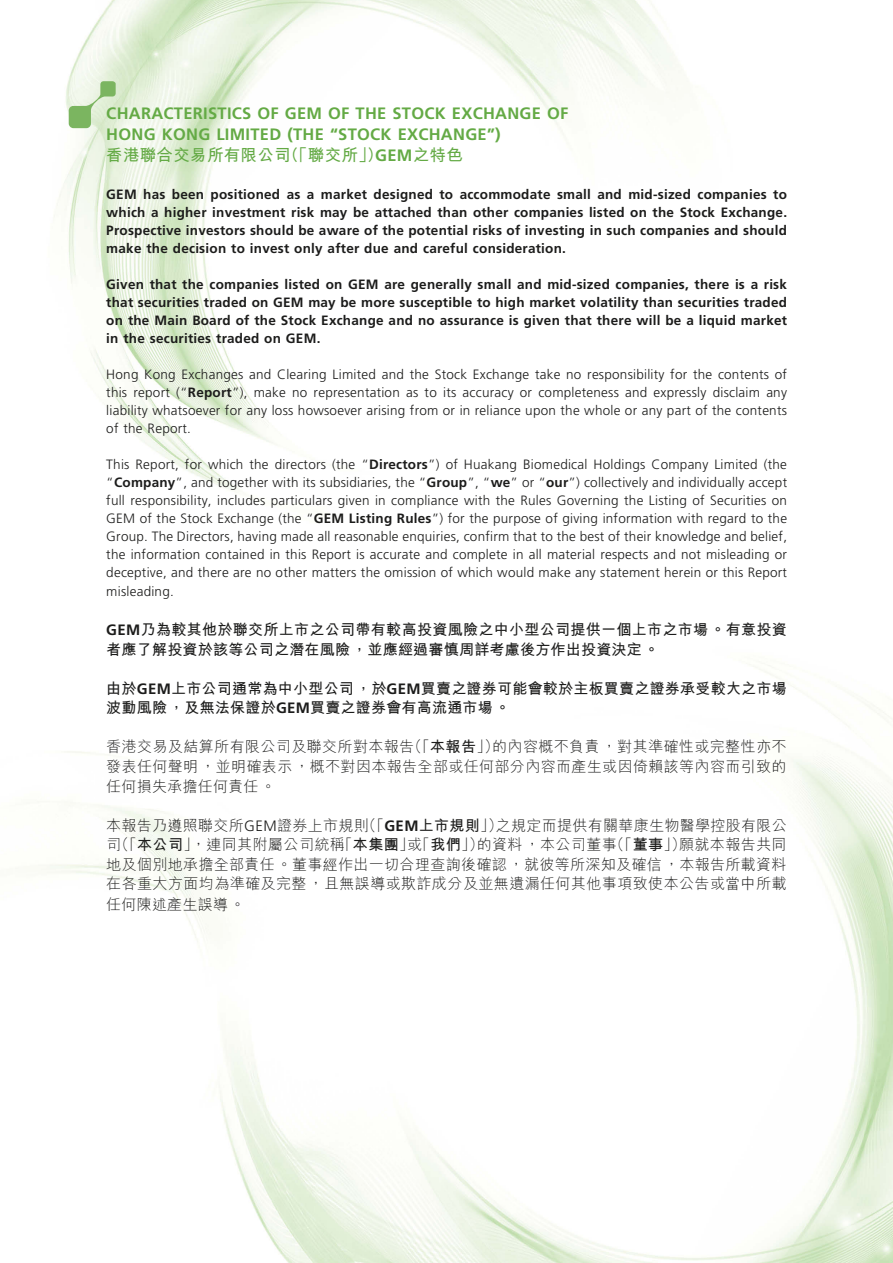
<style>
.page{position:relative;width:893px;height:1263px;background:#fff}
.page>*{position:absolute;margin:0;border:0;box-sizing:border-box;transform-origin:0 0}
.t1{font:700 16.5px/21px "Frutiger LT Std";letter-spacing:.015em;color:#64aa45}
.t2{font:700 16.5px "M Hei HK";letter-spacing:.015em;color:#64aa45}
.t3{font:300 15px/19.5px "M Hei HK";letter-spacing:.025em;color:#1c1c1b;text-align:justify}
.t4{font:700 15px/19.5px "M Hei HK";letter-spacing:.015em;color:#1c1c1b}
.t5{font:300 13.5px/18px "Frutiger LT Std";letter-spacing:.015em;color:#1c1c1b;text-align:justify}
.t6{font:700 13.5px/18px "Frutiger LT Std";letter-spacing:.015em;color:#1c1c1b;text-align:justify}
.s1{font-family:"Frutiger LT Std"}
.s2{font-weight:700}
.s3{font-family:"Frutiger LT Std";font-weight:700}
</style>
<div class="page">
<img style="left:15px;top:661px;width:878px;height:602px">
<img style="left:54px;top:0;width:634px;height:493px">
<svg style="left:69px;top:81px;width:47px;height:49px;background:#c4deb5"></svg>
<p class="t1" style="left:106px;top:103px;width:464px">CHARACTERISTICS OF GEM OF THE STOCK EXCHANGE OF<br>HONG KONG LIMITED (THE “STOCK EXCHANGE”)</p>
<p class="t2" style="left:106px;top:143px;width:358px">香港聯合交易所有限公司（「聯交所」）<span class="s1">GEM</span>之特色</p>
<p class="t6" style="left:106px;top:185px;width:682px">GEM has been positioned as a market designed to accommodate small and mid-sized companies to which a higher investment risk may be attached than other companies listed on the Stock Exchange.<br>Prospective investors should be aware of the potential risks of investing in such companies and should make the decision to invest only after due and careful consideration.</p>
<p class="t6" style="left:106px;top:275px;width:682px">Given that the companies listed on GEM are generally small and mid-sized companies, there is a risk that securities traded on GEM may be more susceptible to high market volatility than securities traded on the Main Board of the Stock Exchange and no assurance is given that there will be a liquid market in the securities traded on GEM.</p>
<p class="t5" style="left:106px;top:365px;width:682px">Hong Kong Exchanges and Clearing Limited and the Stock Exchange take no responsibility for the contents of this report (“<span class="s2">Report</span>”), make no representation as to its accuracy or completeness and expressly disclaim any liability whatsoever for any loss howsoever arising from or in reliance upon the whole or any part of the contents of the Report.</p>
<p class="t5" style="left:106px;top:455px;width:682px">This Report, for which the directors (the “<span class="s2">Directors</span>”) of Huakang Biomedical Holdings Company Limited (the “<span class="s2">Company</span>”, and together with its subsidiaries, the “<span class="s2">Group</span>”, “<span class="s2">we</span>” or “<span class="s2">our</span>”) collectively and individually accept full responsibility, includes particulars given in compliance with the Rules Governing the Listing of Securities on GEM of the Stock Exchange (the “<span class="s2">GEM Listing Rules</span>”) for the purpose of giving information with regard to the Group. The Directors, having made all reasonable enquiries, confirm that to the best of their knowledge and belief, the information contained in this Report is accurate and complete in all material respects and not misleading or deceptive, and there are no other matters the omission of which would make any statement herein or this Report</p>
<p class="t5" style="left:106px;top:583px;width:69px">misleading.</p>
<p class="t4" style="left:106px;top:619px;width:682px"><span class="s1">GEM</span>乃為較其他於聯交所上市之公司帶有較高投資風險之中小型公司提供一個上市之市場。有意投資者應了解投資於該等公司之潛在風險，並應經過審慎周詳考慮後方作出投資決定。</p>
<p class="t4" style="left:106px;top:678px;width:682px">由於<span class="s1">GEM</span>上市公司通常為中小型公司，於<span class="s1">GEM</span>買賣之證券可能會較於主板買賣之證券承受較大之市場波動風險，及無法保證於<span class="s1">GEM</span>買賣之證券會有高流通市場。</p>
<p class="t3" style="left:106px;top:737px;width:682px">香港交易及結算所有限公司及聯交所對本報告（「<span class="s2">本報告</span>」）的內容概不負責，對其準確性或完整性亦不發表任何聲明，並明確表示，概不對因本報告全部或任何部分內容而產生或因倚賴該等內容而引致的任何損失承擔任何責任。</p>
<p class="t3" style="left:106px;top:815px;width:682px">本報告乃遵照聯交所<span class="s1">GEM</span>證券上市規則（「<span class="s3">GEM</span><span class="s2">上市規則</span>」）之規定而提供有關華康生物醫學控股有限公司（「<span class="s2">本公司</span>」，連同其附屬公司統稱「<span class="s2">本集團</span>」或「<span class="s2">我們</span>」）的資料，本公司董事（「<span class="s2">董事</span>」）願就本報告共同地及個別地承擔全部責任。董事經作出一切合理查詢後確認，就彼等所深知及確信，本報告所載資料在各重大方面均為準確及完整，且無誤導或欺詐成分及並無遺漏任何其他事項致使本公告或當中所載</p>
<p class="t3" style="left:106px;top:894px;width:140px">任何陳述產生誤導。</p>
</div>
